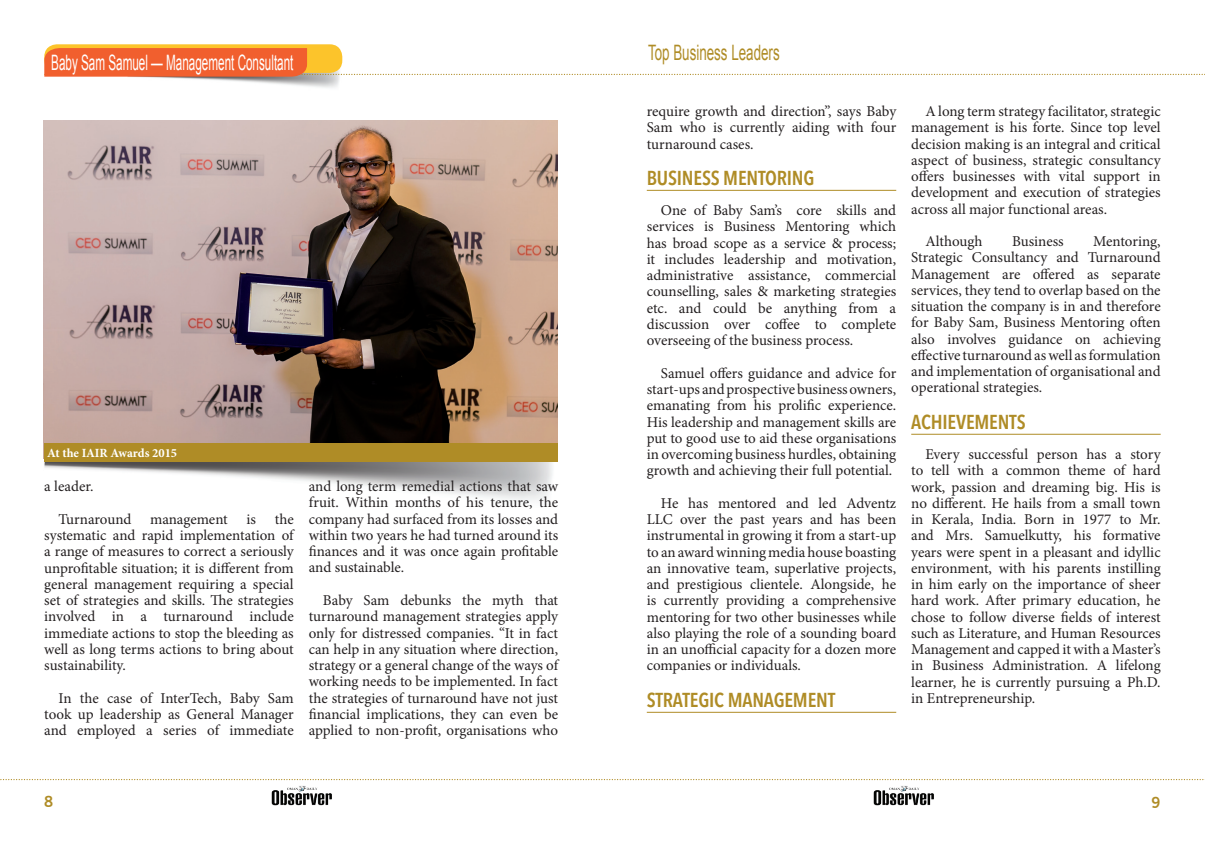
<style>
.page{position:relative;width:1205px;height:851px;background:#fff}
.page>*{position:absolute;margin:0;border:0;box-sizing:border-box;transform-origin:0 0}
.t1{font:21.25px "Arial";color:#fff;scale:.55 1}
.t2{font:21.25px "Arial";color:#af8c26;scale:.63 1}
.t3{font:600 condensed 20px "Avenir Next LT Pro";letter-spacing:-.01em;color:#af8c26}
.t4{font:15px/16.2px "Minion Pro";letter-spacing:-.005em;color:#231f20;text-align:justify}
.t5{font:700 15px "News Gothic BT";color:#af8c26}
.t6{font:700 12.5px "Minion Pro";color:#fff}
</style>
<div class="page">
<img style="left:271px;top:786px;width:61px;height:20px">
<img style="left:873px;top:786px;width:61px;height:20px">
<svg style="left:0;top:779px;width:1205px;height:1px"></svg>
<div style="left:44px;top:44px;width:298px;height:29px;background:#fcc42b;border-radius:12px"></div>
<svg style="left:44px;top:48px;width:1161px;height:29px"></svg>
<img style="left:44px;top:461px;width:513px;height:40px">
<img style="left:44px;top:120px;width:513px;height:323px">
<div style="left:44px;top:443px;width:513px;height:18px;background:#af8c26"></div>
<hr style="left:647px;top:190px;width:249px;height:1px;background:#af8c26">
<hr style="left:647px;top:711px;width:249px;height:1px;background:#af8c26">
<hr style="left:911px;top:434px;width:249px;height:1px;background:#af8c26">
<h1 class="t1" style="left:51px;top:47px;width:442px">Baby Sam Samuel — Management Consultant</h1>
<p class="t6" style="left:47px;top:444px;width:132px">At the IAIR Awards 2015</p>
<p class="t4" style="left:58px;top:470px;width:237px;line-height:32.5px;text-indent:-14px">a leader.<br>Turnaround management is the</p>
<p class="t4" style="left:44px;top:527px;width:251px">systematic and rapid implementation of a range of measures to correct a seriously unprofitable situation; it is different from general management requiring a special set of strategies and skills. The strategies involved in a turnaround include immediate actions to stop the bleeding as well as long terms actions to bring about sustainability.</p>
<p class="t4" style="left:44px;top:689px;width:251px;text-indent:14px">In the case of InterTech, Baby Sam took up leadership as General Manager and employed a series of immediate</p>
<p class="t4" style="left:309px;top:478px;width:251px">and long term remedial actions that saw fruit. Within months of his tenure, the company had surfaced from its losses and within two years he had turned around its finances and it was once again profitable and sustainable.</p>
<p class="t4" style="left:309px;top:592px;width:251px;text-indent:14px">Baby Sam debunks the myth that turnaround management strategies apply only for distressed companies. “It in fact can help in any situation where direction, strategy or a general change of the ways of working needs to be implemented. In fact the strategies of turnaround have not just financial implications, they can even be applied to non-profit, organisations who</p>
<h1 class="t2" style="left:648px;top:38px;width:211px">Top Business Leaders</h1>
<p class="t4" style="left:647px;top:103px;width:251px">require growth and direction”, says Baby Sam who is currently aiding with four turnaround cases.</p>
<h2 class="t3" style="left:647px;top:165px;width:169px">BUSINESS MENTORING</h2>
<p class="t4" style="left:647px;top:202px;width:251px;text-indent:14px">One of Baby Sam’s core skills and services is Business Mentoring which has broad scope as a service &amp; process; it includes leadership and motivation, administrative assistance, commercial counselling, sales &amp; marketing strategies etc. and could be anything from a discussion over coffee to complete overseeing of the business process.</p>
<p class="t4" style="left:647px;top:365px;width:251px;text-indent:14px">Samuel offers guidance and advice for start-ups and prospective business owners, emanating from his prolific experience.<br>His leadership and management skills are put to good use to aid these organisations in overcoming business hurdles, obtaining growth and achieving their full potential.</p>
<p class="t4" style="left:647px;top:495px;width:251px;text-indent:14px">He has mentored and led Adventz LLC over the past years and has been instrumental in growing it from a start-up to an award winning media house boasting an innovative team, superlative projects, and prestigious clientele. Alongside, he is currently providing a comprehensive mentoring for two other businesses while also playing the role of a sounding board in an unofficial capacity for a dozen more companies or individuals.</p>
<h2 class="t3" style="left:647px;top:687px;width:190px">STRATEGIC MANAGEMENT</h2>
<p class="t4" style="left:911px;top:103px;width:251px;text-indent:14px">A long term strategy facilitator, strategic management is his forte. Since top level decision making is an integral and critical aspect of business, strategic consultancy offers businesses with vital support in development and execution of strategies across all major functional areas.</p>
<p class="t4" style="left:925px;top:233px;width:59px">Although</p>
<p class="t4" style="left:1012px;top:233px;width:53px">Business</p>
<p class="t4" style="left:911px;top:233px;width:251px;text-indent:182px">Mentoring, Strategic Consultancy and Turnaround Management are offered as separate services, they tend to overlap based on the situation the company is in and therefore for Baby Sam, Business Mentoring often also involves guidance on achieving effective turnaround as well as formulation and implementation of organisational and operational strategies.</p>
<h2 class="t3" style="left:911px;top:409px;width:116px">ACHIEVEMENTS</h2>
<p class="t4" style="left:911px;top:446px;width:251px;text-indent:14px">Every successful person has a story to tell with a common theme of hard work, passion and dreaming big. His is no different. He hails from a small town in Kerala, India. Born in 1977 to Mr. and Mrs. Samuelkutty, his formative years were spent in a pleasant and idyllic environment, with his parents instilling in him early on the importance of sheer hard work. After primary education, he chose to follow diverse fields of interest such as Literature, and Human Resources Management and capped it with a Master’s in Business Administration. A lifelong learner, he is currently pursuing a Ph.D. in Entrepreneurship.</p>
<p class="t5" style="left:44px;top:792px;width:11px">8</p>
<p class="t5" style="left:1151px;top:793px;width:11px">9</p>
</div>
